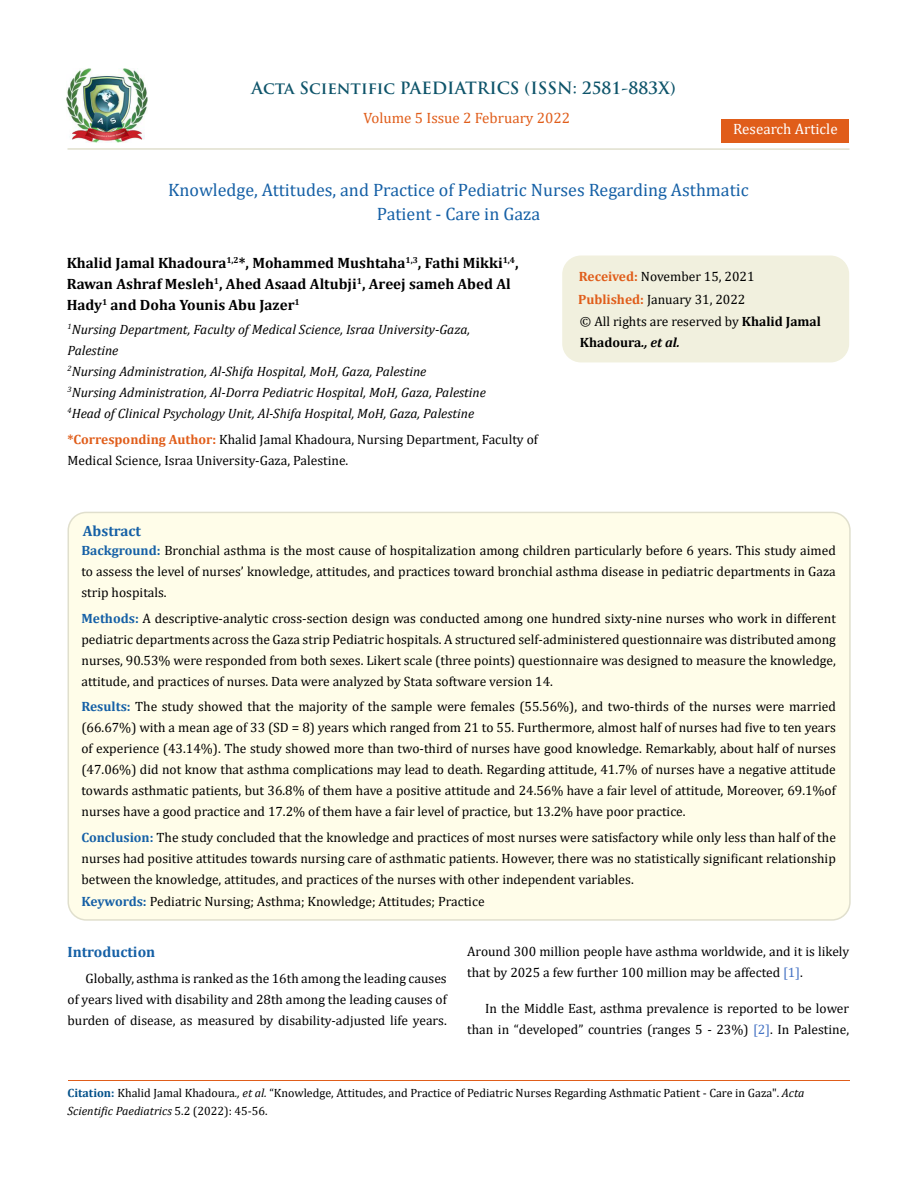
<style>
.page{position:relative;width:917px;height:1188px;background:#fff}
.page>*{position:absolute;margin:0;border:0;box-sizing:border-box;transform-origin:0 0}
.t1{font:18px/24px "Cambria";color:#1560a6;text-align:center}
.t2{font:700 16.5px "Trajan Pro";color:#0e546a}
.t3{font:700 15px/21px "Cambria";color:#000}
.t4{font:15px "Cambria";color:#e05d1a}
.t5{font:700 15px "Cambria";color:#1560a6}
.t6{font:15px "Cambria";color:#fff}
.t7{font:13.5px/21px "Cambria";color:#000;text-align:justify}
.t8{font:italic 13.5px/21px "Cambria";color:#000}
.t9{font:12px/18px "Cambria";color:#000}
.s1{font-weight:700;color:#e05d1a}
.s2{font-weight:700}
.s3{font-weight:700;font-style:italic}
.s4{font-weight:700;color:#1560a6}
.s5{color:#4472c4}
.s6{font-weight:700;color:#035089}
.s7{font-style:italic}
</style>
<div class="page">
<img style="left:67px;top:68px;width:80px;height:74px">
<div style="left:721px;top:119px;width:128px;height:23px;background:#e05d1a"></div>
<div style="left:563px;top:256px;width:285px;height:106px;background:#f1f0de;border-radius:18px"></div>
<div style="left:562px;top:256px;width:287px;height:106px;border:2px solid #f1f0de;border-radius:18px"></div>
<div style="left:68px;top:512px;width:781px;height:408px;background:#fffde9;border-radius:18px"></div>
<div style="left:67px;top:512px;width:783px;height:409px;border:2px solid #e0dfcd;border-radius:18px"></div>
<hr style="left:68px;top:1081px;width:781px;height:1px;background:#e05d1a">
<hr style="left:67px;top:148px;width:782px;height:2px;background:#e0dfcd">
<p class="t2" style="left:252px;top:77px;width:425px">Acta Scientific PAEDIATRICS (ISSN: 2581-883X)</p>
<p class="t4" style="left:363px;top:109px;width:208px">Volume 5 Issue 2 February 2022</p>
<p class="t6" style="left:733px;top:120px;width:106px">Research Article</p>
<h1 class="t1" style="left:168px;top:178px;width:582px">Knowledge, Attitudes, and Practice of Pediatric Nurses Regarding Asthmatic<br>Patient - Care in Gaza</h1>
<p class="t3" style="left:67px;top:252px;width:453px">Khalid Jamal Khadoura<sup>1,2</sup>*, Mohammed Mushtaha<sup>1,3</sup>, Fathi Mikki<sup>1,4</sup>,<br>Rawan Ashraf Mesleh<sup>1</sup>, Ahed Asaad Altubji<sup>1</sup>, Areej sameh Abed Al<br>Hady<sup>1</sup> and Doha Younis Abu Jazer<sup>1</sup></p>
<p class="t8" style="left:67px;top:318px;width:420px"><sup>1</sup>Nursing Department, Faculty of Medical Science, Israa University-Gaza, Palestine<br><sup>2</sup>Nursing Administration, Al-Shifa Hospital, MoH, Gaza, Palestine<br><sup>3</sup>Nursing Administration, Al-Dorra Pediatric Hospital, MoH, Gaza, Palestine <sup>4</sup>Head of Clinical Psychology Unit, Al-Shifa Hospital, MoH, Gaza, Palestine</p>
<p class="t7" style="left:67px;top:429px;width:472px"><span class="s1">*Corresponding Author:</span> Khalid Jamal Khadoura, Nursing Department, Faculty of<br>Medical Science, Israa University-Gaza, Palestine.</p>
<p class="t7" style="left:578px;top:265px;width:178px;line-height:23px"><span class="s1">Received:</span> November 15, 2021<br><span class="s1">Published:</span> January 31, 2022</p>
<p class="t7" style="left:580px;top:310px;width:243px">© All rights are reserved by <span class="s2">Khalid Jamal<br>Khadoura</span><span class="s3">., et al.</span></p>
<p class="t5" style="left:83px;top:520px;width:60px">Abstract</p>
<p class="t7" style="left:81px;top:540px;width:756px"><span class="s4">Background:</span> Bronchial asthma is the most cause of hospitalization among children particularly before 6 years. This study aimed to assess the level of nurses’ knowledge, attitudes, and practices toward bronchial asthma disease in pediatric departments in Gaza strip hospitals.</p>
<p class="t7" style="left:81px;top:607px;width:756px"><span class="s4">Methods:</span> A descriptive-analytic cross-section design was conducted among one hundred sixty-nine nurses who work in different pediatric departments across the Gaza strip Pediatric hospitals. A structured self-administered questionnaire was distributed among nurses, 90.53% were responded from both sexes. Likert scale (three points) questionnaire was designed to measure the knowledge, attitude, and practices of nurses. Data were analyzed by Stata software version 14.</p>
<p class="t7" style="left:81px;top:696px;width:756px"><span class="s4">Results:</span> The study showed that the majority of the sample were females (55.56%), and two-thirds of the nurses were married (66.67%) with a mean age of 33 (SD = 8) years which ranged from 21 to 55. Furthermore, almost half of nurses had five to ten years of experience (43.14%). The study showed more than two-third of nurses have good knowledge. Remarkably, about half of nurses (47.06%) did not know that asthma complications may lead to death. Regarding attitude, 41.7% of nurses have a negative attitude towards asthmatic patients, but 36.8% of them have a positive attitude and 24.56% have a fair level of attitude, Moreover, 69.1%of nurses have a good practice and 17.2% of them have a fair level of practice, but 13.2% have poor practice.</p>
<p class="t7" style="left:81px;top:826px;width:756px"><span class="s4">Conclusion:</span> The study concluded that the knowledge and practices of most nurses were satisfactory while only less than half of the nurses had positive attitudes towards nursing care of asthmatic patients. However, there was no statistically significant relationship between the knowledge, attitudes, and practices of the nurses with other independent variables.</p>
<p class="t7" style="left:81px;top:891px;width:404px"><span class="s4">Keywords:</span> Pediatric Nursing; Asthma; Knowledge; Attitudes; Practice</p>
<p class="t5" style="left:67px;top:942px;width:89px">Introduction</p>
<p class="t7" style="left:67px;top:968px;width:381px;text-indent:18px">Globally, asthma is ranked as the 16th among the leading causes of years lived with disability and 28th among the leading causes of burden of disease, as measured by disability-adjusted life years.</p>
<p class="t7" style="left:467px;top:941px;width:383px">Around 300 million people have asthma worldwide, and it is likely that by 2025 a few further 100 million may be affected <span class="s5">[1]</span>.</p>
<p class="t7" style="left:467px;top:998px;width:383px;text-align:right">In the Middle East, asthma prevalence is reported to be lower than in “developed” countries (ranges 5 - 23%) <span class="s5">[2]</span>. In Palestine,</p>
<p class="t9" style="left:68px;top:1084px;width:738px"><span class="s6">Citation:</span> Khalid Jamal Khadoura<span class="s7">., et al.</span> “Knowledge, Attitudes, and Practice of Pediatric Nurses Regarding Asthmatic Patient - Care in Gaza". <span class="s7">Acta<br>Scientific Paediatrics</span> 5.2 (2022): 45-56.</p>
</div>
